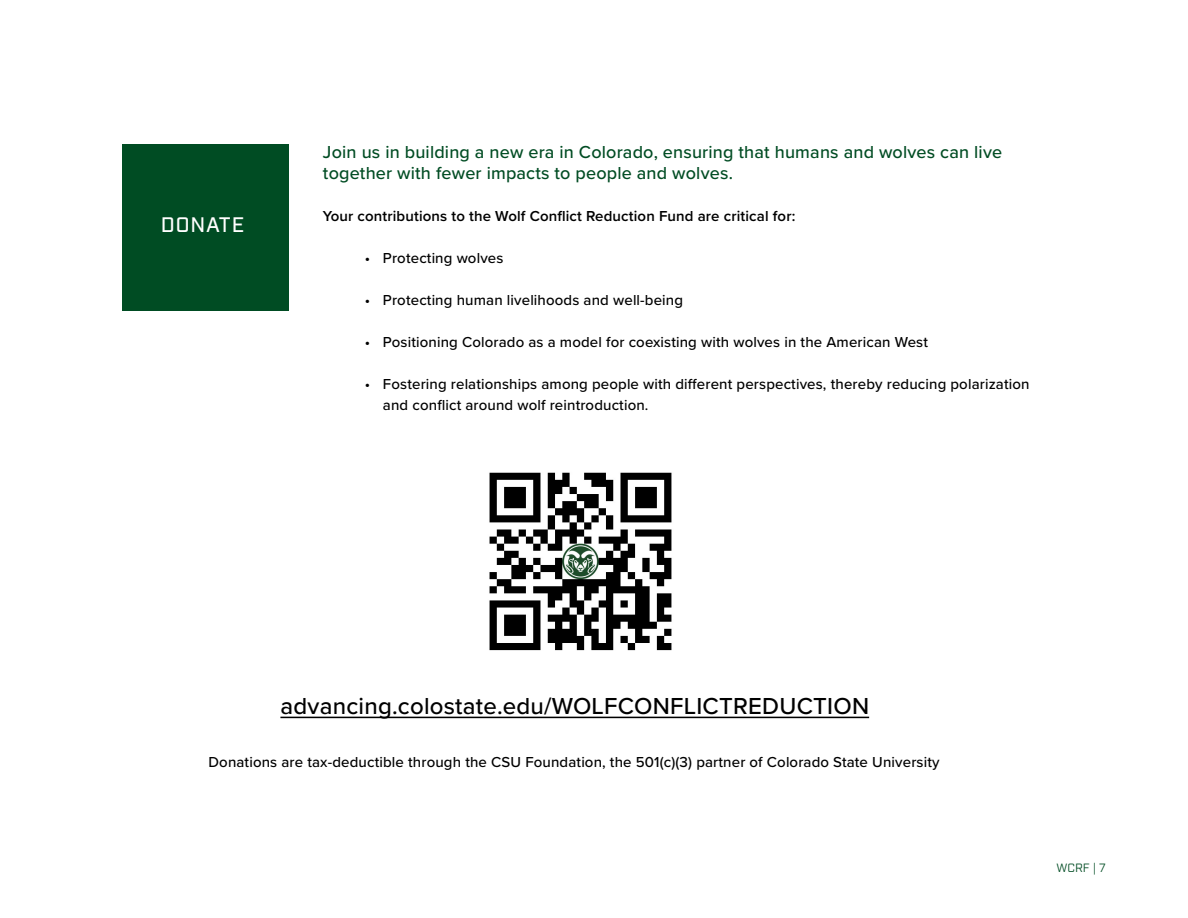
<style>
.page{position:relative;width:1188px;height:918px;background:#fff}
.page>*{position:absolute;margin:0;border:0;box-sizing:border-box;transform-origin:0 0}
.t1{font:500 24px "Proxima Nova";letter-spacing:.01em;color:#000}
.t2{font:500 21px "Industry";letter-spacing:.04em;color:#fff}
.t3{font:500 18px/21px "Proxima Nova";letter-spacing:.01em;color:#004c23}
.t4{font:500 15px/21px "Proxima Nova";letter-spacing:.01em;color:#000}
.t5{font:600 15px "Proxima Nova";letter-spacing:.01em;color:#000}
.t6{font:12px "Industry";color:#004c23}
</style>
<div class="page">
<div style="left:122px;top:144px;width:167px;height:167px;background:#004c23"></div>
<hr style="left:280px;top:717px;width:589px;height:1px;background:#000">
<img style="left:489px;top:472px;width:183px;height:179px">
<h2 class="t2" style="left:161px;top:213px;width:85px">DONATE</h2>
<p class="t3" style="left:323px;top:141px;width:681px">Join us in building a new era in Colorado, ensuring that humans and wolves can live together with fewer impacts to people and wolves.</p>
<p class="t5" style="left:323px;top:205px;width:474px">Your contributions to the Wolf Conflict Reduction Fund are critical for:</p>
<p class="t4" style="left:365px;top:247px;width:140px">• Protecting wolves</p>
<p class="t4" style="left:365px;top:289px;width:320px">• Protecting human livelihoods and well-being</p>
<p class="t4" style="left:365px;top:331px;width:564px">• Positioning Colorado as a model for coexisting with wolves in the American West</p>
<p class="t4" style="left:383px;top:373px;width:648px;text-indent:-18px">• Fostering relationships among people with different perspectives, thereby reducing polarization and conflict around wolf reintroduction.</p>
<h1 class="t1" style="left:280px;top:688px;width:590px">advancing.colostate.edu/WOLFCONFLICTREDUCTION</h1>
<p class="t4" style="left:209px;top:751px;width:733px">Donations are tax-deductible through the CSU Foundation, the 501(c)(3) partner of Colorado State University</p>
<p class="t6" style="left:1057px;top:861px;width:51px">WCRF | 7</p>
<p class="t6" style="left:1087px;top:861px;width:49px">CHCC | 7</p>
</div>
